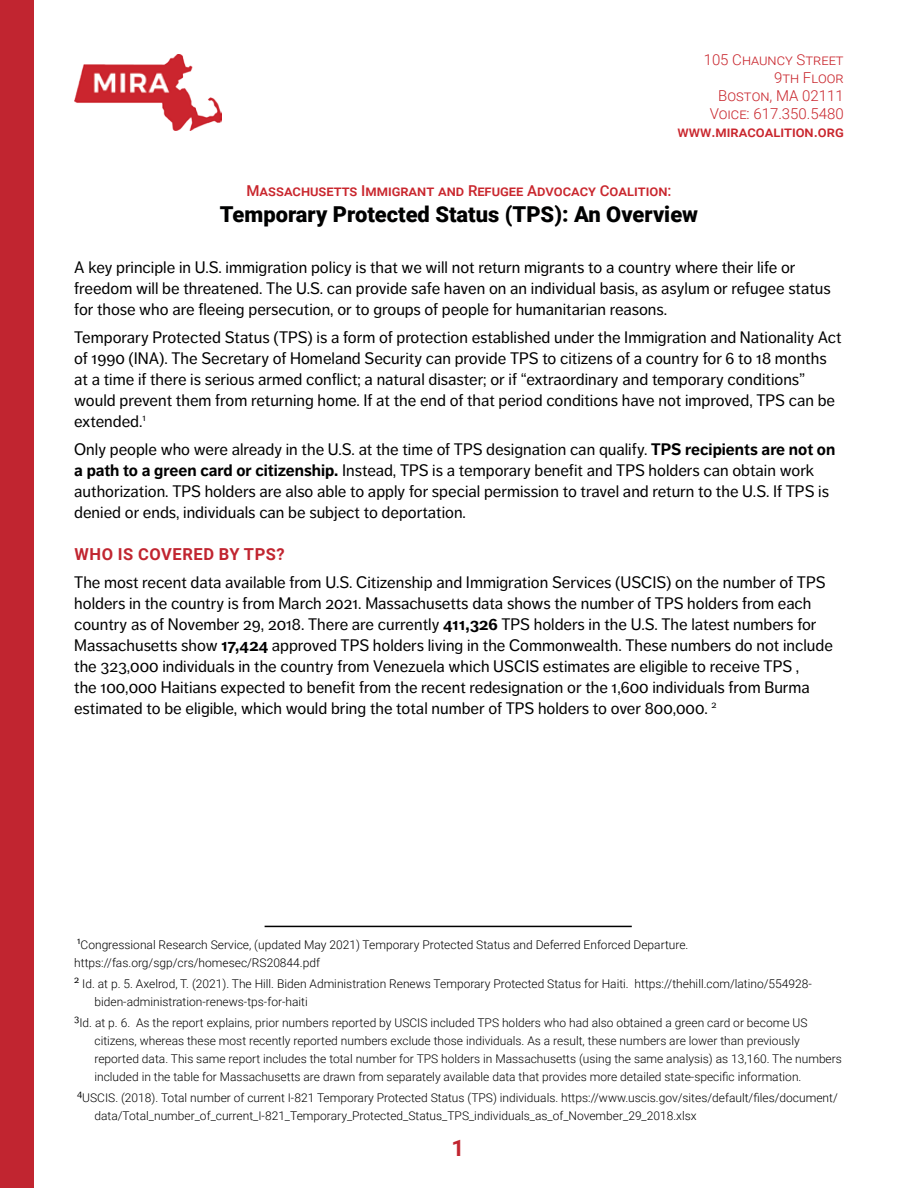
<style>
.page{position:relative;width:918px;height:1188px;background:#fff}
.page>*{position:absolute;margin:0;border:0;box-sizing:border-box;transform-origin:0 0}
.t1{font:700 22.5px "Roboto";color:#c12530}
.t2{font:900 21.9px "Roboto";color:#000101}
.t3{font:16.5px/21px "Dagny Pro";color:#000}
.t4{font:700 16.5px "Roboto";letter-spacing:.035em;color:#c12530}
.t5{font:500 15px "Roboto";color:#c9262d}
.t6{font:300 15px/18px "Roboto";color:#c9262d;text-align:right}
.t7{font:300 12px/18px "Roboto";color:#000}
.t8{font:9.6px "Dagny Pro";color:#000}
.s1{font-weight:700}
</style>
<div class="page">
<img style="left:74px;top:54px;width:148px;height:76px">
<hr style="left:265px;top:926px;width:367px;height:1px;background:#000">
<div style="left:0;top:0;width:33px;height:1188px;background:#c12530"></div>
<p class="t6" style="left:704px;top:50px;width:142px">105 Chauncy Street<br>9th Floor<br>Boston, MA 02111<br>Voice: 617.350.5480</p>
<p class="t5" style="left:678px;top:121px;width:168px">www.miracoalition.org</p>
<p class="t5" style="left:246px;top:180px;width:427px">Massachusetts Immigrant and Refugee Advocacy Coalition:</p>
<h2 class="t2" style="left:220px;top:199px;width:480px">Temporary Protected Status (TPS): An Overview</h2>
<p class="t3" style="left:74px;top:257px;width:758px">A key principle in U.S. immigration policy is that we will not return migrants to a country where their life or freedom will be threatened. The U.S. can provide safe haven on an individual basis, as asylum or refugee status for those who are fleeing persecution, or to groups of people for humanitarian reasons.</p>
<p class="t3" style="left:74px;top:327px;width:769px">Temporary Protected Status (TPS) is a form of protection established under the Immigration and Nationality Act of 1990 (INA). The Secretary of Homeland Security can provide TPS to citizens of a country for 6 to 18 months at a time if there is serious armed conflict; a natural disaster; or if “extraordinary and temporary conditions” would prevent them from returning home. If at the end of that period conditions have not improved, TPS can be extended.<sup>1</sup></p>
<p class="t3" style="left:74px;top:438px;width:763px">Only people who were already in the U.S. at the time of TPS designation can qualify. <span class="s1">TPS recipients are not on a path to a green card or citizenship.</span> Instead, TPS is a temporary benefit and TPS holders can obtain work authorization. TPS holders are also able to apply for special permission to travel and return to the U.S. If TPS is denied or ends, individuals can be subject to deportation.</p>
<p class="t4" style="left:75px;top:542px;width:212px">WHO IS COVERED BY TPS?</p>
<p class="t3" style="left:74px;top:571px;width:760px">The most recent data available from U.S. Citizenship and Immigration Services (USCIS) on the number of TPS holders in the country is from March 2021. Massachusetts data shows the number of TPS holders from each country as of November 29, 2018. There are currently <span class="s1">411,326</span> TPS holders in the U.S. The latest numbers for Massachusetts show <span class="s1">17,424</span> approved TPS holders living in the Commonwealth. These numbers do not include the 323,000 individuals in the country from Venezuela which USCIS estimates are eligible to receive TPS ,<br>the 100,000 Haitians expected to benefit from the recent redesignation or the 1,600 individuals from Burma estimated to be eligible, which would bring the total number of TPS holders to over 800,000. <sup>2</sup></p>
<p class="t8" style="left:77px;top:935px;width:5px">1</p>
<p class="t7" style="left:74px;top:936px;width:616px;text-indent:6px">Congressional Research Service, (updated May 2021) Temporary Protected Status and Deferred Enforced Departure. https://fas.org/sgp/crs/homesec/RS20844.pdf</p>
<p class="t8" style="left:74px;top:974px;width:7px">2</p>
<p class="t7" style="left:95px;top:975px;width:719px;text-indent:-12px">Id. at p. 5. Axelrod, T. (2021). The Hill. Biden Administration Renews Temporary Protected Status for Haiti. https://thehill.com/latino/554928- biden-administration-renews-tps-for-haiti</p>
<p class="t8" style="left:74px;top:1013px;width:7px">3</p>
<p class="t7" style="left:95px;top:1014px;width:749px;text-indent:-15px">Id. at p. 6. As the report explains, prior numbers reported by USCIS included TPS holders who had also obtained a green card or become US citizens, whereas these most recently reported numbers exclude those individuals. As a result, these numbers are lower than previously reported data. This same report includes the total number for TPS holders in Massachusetts (using the same analysis) as 13,160. The numbers included in the table for Massachusetts are drawn from separately available data that provides more detailed state-specific information.</p>
<p class="t8" style="left:77px;top:1088px;width:7px">4</p>
<p class="t7" style="left:94px;top:1089px;width:745px;text-indent:-12px">USCIS. (2018). Total number of current I-821 Temporary Protected Status (TPS) individuals. https://www.uscis.gov/sites/default/files/document/ data/Total_number_of_current_I-821_Temporary_Protected_Status_TPS_individuals_as_of_November_29_2018.xlsx</p>
<h1 class="t1" style="left:451px;top:1133px;width:14px">1</h1>
</div>
